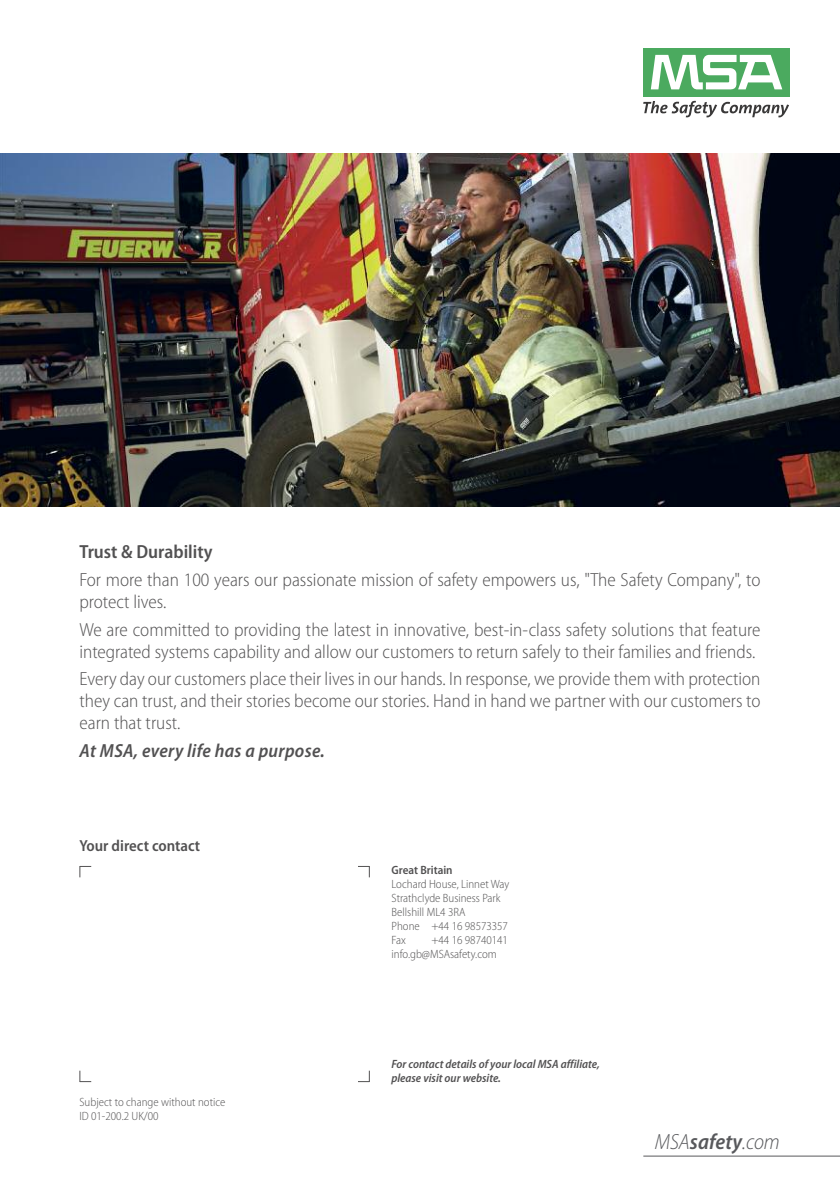
<style>
.page{position:relative;width:840px;height:1191px;background:#fff}
.page>*{position:absolute;margin:0;border:0;box-sizing:border-box;transform-origin:0 0}
.t1{font:italic 300 semi-condensed 22px "Myriad Pro";color:#58595c}
.t2{font:300 semi-condensed 19px/22px "Myriad Pro";color:#525152}
.t3{font:italic 600 semi-condensed 19px "Myriad Pro";letter-spacing:.015em;color:#525152}
.t4{font:600 semi-condensed 19px "Myriad Pro";color:#525152}
.t5{font:600 semi-condensed 16px "Myriad Pro";color:#525152}
.t6{font:300 semi-condensed 12px/14px "Myriad Pro";color:#525152}
.t7{font:italic 600 semi-condensed 12px/14px "Myriad Pro";color:#525152}
.t8{font:600 semi-condensed 12px "Myriad Pro";color:#525152}
.s1{font-weight:600}
</style>
<div class="page">
<div style="left:643px;top:48px;width:146px;height:48px;background:#4baa5f"></div>
<svg style="left:651px;top:55px;width:130px;height:34px"></svg>
<svg style="left:643px;top:101px;width:145px;height:16px"></svg>
<hr style="left:643px;top:1155px;width:196px;height:1px;background:#58595c">
<img style="left:0;top:153px;width:839px;height:354px">
<svg style="left:79px;top:866px;width:12px;height:11px"></svg>
<svg style="left:358px;top:866px;width:12px;height:11px"></svg>
<svg style="left:358px;top:1070px;width:12px;height:12px"></svg>
<svg style="left:79px;top:1070px;width:12px;height:12px"></svg>
<p class="t4" style="left:79px;top:541px;width:135px">Trust &amp; Durability</p>
<p class="t2" style="left:79px;top:569px;width:682px">For more than 100 years our passionate mission of safety empowers us, "The Safety Company", to protect lives.</p>
<p class="t2" style="left:79px;top:619px;width:682px">We are committed to providing the latest in innovative, best-in-class safety solutions that feature integrated systems capability and allow our customers to return safely to their families and friends.</p>
<p class="t2" style="left:79px;top:668px;width:682px;text-align:justify">Every day our customers place their lives in our hands. In response, we provide them with protection they can trust, and their stories become our stories. Hand in hand we partner with our customers to earn that trust.</p>
<p class="t3" style="left:79px;top:740px;width:247px">At MSA, every life has a purpose.</p>
<p class="t5" style="left:79px;top:837px;width:122px">Your direct contact</p>
<p class="t6" style="left:79px;top:1095px;width:147px">Subject to change without notice<br>ID 01-200.2 UK/00</p>
<p class="t8" style="left:391px;top:863px;width:62px">Great Britain</p>
<p class="t6" style="left:391px;top:877px;width:119px">Lochard House, Linnet Way<br>Strathclyde Business Park<br>Bellshill ML4 3RA<br>Phone +44 16 98573357<br>Fax</p>
<p class="t6" style="left:391px;top:933px;width:118px;text-indent:40px">+44 16 98740141 info.gb@MSAsafety.com</p>
<p class="t7" style="left:391px;top:1057px;width:210px">For contact details of your local MSA affiliate, please visit our website.</p>
<p class="t1" style="left:654px;top:1129px;width:127px">MSA<span class="s1">safety</span>.com</p>
</div>
